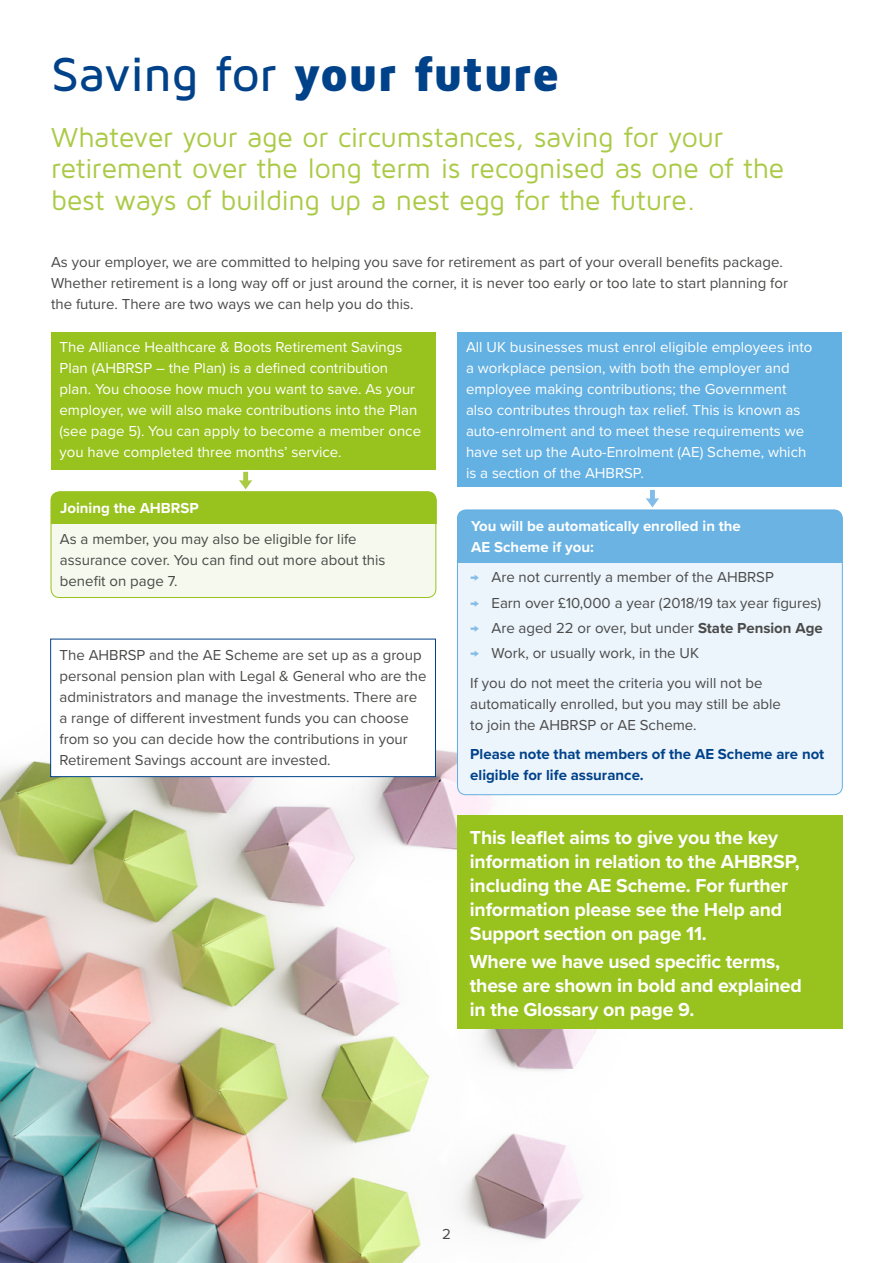
<style>
.page{position:relative;width:893px;height:1263px;background:#fff}
.page>*{position:absolute;margin:0;border:0;box-sizing:border-box;transform-origin:0 0}
.t1{font:900 49.5px "Maven Pro";letter-spacing:-.015em;color:#004289}
.t2{font:28.5px/31.5px "Maven Pro";letter-spacing:-.015em;color:#aaca46}
.t3{font:700 19.5px/24px "Proxima Nova";letter-spacing:-.01em;color:#fff}
.t4{font:15px/21px "Proxima Nova";color:#4a4a49}
.t5{font:15px/21px "Proxima Nova";color:#fff}
.t6{font:700 15px/21px "Proxima Nova";color:#fff}
.t7{font:700 15px/21px "Proxima Nova";color:#004289}
.s1{font-weight:500}
.s2{color:#82bce8}
.s3{font-weight:700}
</style>
<div class="page">
<img style="left:0;top:638px;width:843px;height:625px">
<div style="left:51px;top:332px;width:385px;height:138px;background:#98c21d"></div>
<div style="left:457px;top:332px;width:385px;height:155px;background:#63b0e2"></div>
<div style="left:51px;top:639px;width:384px;height:138px;background:#fff"></div>
<div style="left:50px;top:639px;width:386px;height:138px;border:1px solid #004289"></div>
<div style="left:51px;top:492px;width:385px;height:105px;background:#f6f9ed;border-radius:9px"></div>
<div style="left:51px;top:492px;width:385px;height:106px;border:1px solid #98c21d;border-radius:9px"></div>
<div style="left:457px;top:510px;width:385px;height:285px;background:#ecf4fc;border-radius:9px"></div>
<div style="left:457px;top:510px;width:385px;height:53px;background:#6ab3e3"></div>
<div style="left:457px;top:510px;width:386px;height:285px;border:1px solid #63b0e2;border-radius:9px"></div>
<svg style="left:646px;top:490px;width:13px;height:17px"></svg>
<svg style="left:51px;top:472px;width:386px;height:52px"></svg>
<div style="left:457px;top:816px;width:386px;height:213px;background:#98c21d"></div>
<h1 class="t1" style="left:51px;top:43px;width:510px"><span class="s1">Saving for</span> your future</h1>
<h2 class="t2" style="left:51px;top:120px;width:735px">Whatever your age or circumstances, saving for your retirement over the long term is recognised as one of the best ways of building up a nest egg for the future.</h2>
<p class="t4" style="left:51px;top:251px;width:738px">As your employer, we are committed to helping you save for retirement as part of your overall benefits package.<br>Whether retirement is a long way off or just around the corner, it is never too early or too late to start planning for the future. There are two ways we can help you do this.</p>
<p class="t5" style="left:60px;top:336px;width:363px">The Alliance Healthcare &amp; Boots Retirement Savings Plan (AHBRSP – the Plan) is a defined contribution plan. You choose how much you want to save. As your employer, we will also make contributions into the Plan (see page 5). You can apply to become a member once you have completed three months’ service.</p>
<p class="t5" style="left:466px;top:336px;width:348px">All UK businesses must enrol eligible employees into a workplace pension, with both the employer and employee making contributions; the Government also contributes through tax relief. This is known as auto-enrolment and to meet these requirements we have set up the Auto-Enrolment (AE) Scheme, which is a section of the AHBRSP.</p>
<p class="t6" style="left:60px;top:497px;width:140px">Joining the AHBRSP</p>
<p class="t4" style="left:60px;top:528px;width:327px">As a member, you may also be eligible for life assurance cover. You can find out more about this benefit on page 7.</p>
<p class="t4" style="left:60px;top:644px;width:369px">The AHBRSP and the AE Scheme are set up as a group personal pension plan with Legal &amp; General who are the administrators and manage the investments. There are a range of different investment funds you can choose from so you can decide how the contributions in your Retirement Savings account are invested.</p>
<p class="t6" style="left:471px;top:515px;width:271px">You will be automatically enrolled in the<br>AE Scheme if you:</p>
<p class="t4" style="left:470px;top:566px;width:305px"><span class="s2">→</span> Are not currently a member of the AHBRSP</p>
<p class="t4" style="left:470px;top:591px;width:353px"><span class="s2">→</span> Earn over £10,000 a year (2018/19 tax year figures)</p>
<p class="t4" style="left:470px;top:617px;width:354px"><span class="s2">→</span> Are aged 22 or over, but under <span class="s3">State Pension Age</span></p>
<p class="t4" style="left:470px;top:638px;width:294px;line-height:29.5px"><span class="s2">→</span> Work, or usually work, in the UK<br>If you do not meet the criteria you will not be</p>
<p class="t4" style="left:470px;top:692px;width:312px">automatically enrolled, but you may still be able to join the AHBRSP or AE Scheme.</p>
<p class="t7" style="left:470px;top:743px;width:356px">Please note that members of the AE Scheme are not eligible for life assurance.</p>
<h3 class="t3" style="left:470px;top:825px;width:332px">This leaflet aims to give you the key information in relation to the AHBRSP, including the AE Scheme. For further information please see the Help and Support section on page 11.</h3>
<h3 class="t3" style="left:470px;top:949px;width:334px">Where we have used specific terms, these are shown in bold and explained in the Glossary on page 9.</h3>
<p class="t4" style="left:442px;top:1222px;width:10px">2</p>
</div>
